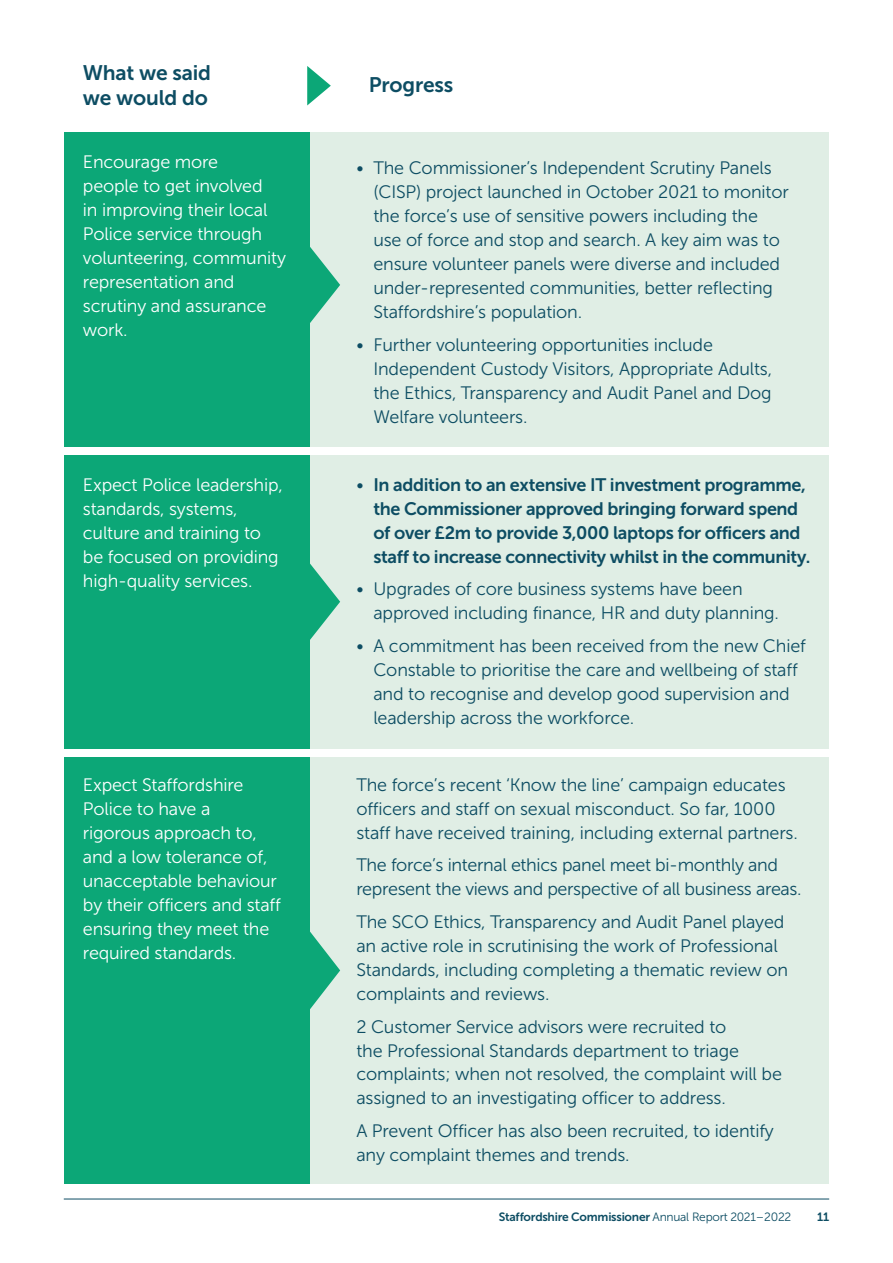
<style>
.page{position:relative;width:893px;height:1263px;background:#fff}
.page>*{position:absolute;margin:0;border:0;box-sizing:border-box;transform-origin:0 0}
.t1{font:21px/25.5px "Museo Sans 700";letter-spacing:-.01em;color:#0d4d63}
.t2{font:18px/24px "Museo Sans 300";letter-spacing:-.01em;color:#0d4d63}
.t3{font:18px/24px "Museo Sans 300";letter-spacing:-.01em;color:#fff}
.t4{font:18px/24px "Museo Sans 700";letter-spacing:-.02em;color:#0d4d63}
.t5{font:12px "Museo Sans 700";letter-spacing:-.02em;color:#0d4d63}
.s1{font-family:"Museo Sans 300"}
</style>
<div class="page">
<svg style="left:307px;top:66px;width:24px;height:39px"></svg>
<div style="left:309px;top:132px;width:520px;height:314px;background:#e0eee5"></div>
<div style="left:64px;top:132px;width:245px;height:314px;background:#0ca777"></div>
<svg style="left:309px;top:243px;width:31px;height:84px"></svg>
<div style="left:309px;top:455px;width:520px;height:293px;background:#e0eee5"></div>
<div style="left:64px;top:455px;width:245px;height:293px;background:#0ca777"></div>
<svg style="left:309px;top:560px;width:31px;height:83px"></svg>
<div style="left:309px;top:757px;width:520px;height:427px;background:#e0eee5"></div>
<div style="left:64px;top:757px;width:245px;height:427px;background:#0ca777"></div>
<svg style="left:309px;top:928px;width:31px;height:85px"></svg>
<hr style="left:64px;top:1199px;width:765px;height:1px;background:#0d4d63">
<p class="t1" style="left:83px;top:60px;width:130px">What we said we would do</p>
<p class="t1" style="left:369px;top:72px;width:86px">Progress</p>
<p class="t3" style="left:83px;top:150px;width:205px">Encourage more<br>people to get involved<br>in improving their local<br>Police service through volunteering, community representation and scrutiny and assurance work.</p>
<p class="t2" style="left:373px;top:156px;width:417px;text-indent:-17px">• The Commissioner’s Independent Scrutiny Panels (CISP) project launched in October 2021 to monitor the force’s use of sensitive powers including the use of force and stop and search. A key aim was to ensure volunteer panels were diverse and included under-represented communities, better reflecting Staffordshire’s population.</p>
<p class="t2" style="left:373px;top:333px;width:400px;text-indent:-17px">• Further volunteering opportunities include Independent Custody Visitors, Appropriate Adults, the Ethics, Transparency and Audit Panel and Dog Welfare volunteers.</p>
<p class="t3" style="left:83px;top:473px;width:201px">Expect Police leadership, standards, systems, culture and training to be focused on providing high-quality services.</p>
<p class="t4" style="left:373px;top:473px;width:438px;text-indent:-17px"><span class="s1">•</span> In addition to an extensive IT investment programme, the Commissioner approved bringing forward spend of over £2m to provide 3,000 laptops for officers and staff to increase connectivity whilst in the community.</p>
<p class="t2" style="left:373px;top:577px;width:407px;text-indent:-17px">• Upgrades of core business systems have been approved including finance, HR and duty planning.</p>
<p class="t2" style="left:373px;top:634px;width:434px;text-indent:-17px">• A commitment has been received from the new Chief Constable to prioritise the care and wellbeing of staff and to recognise and develop good supervision and leadership across the workforce.</p>
<p class="t3" style="left:83px;top:773px;width:200px">Expect Staffordshire<br>Police to have a rigorous approach to, and a low tolerance of, unacceptable behaviour by their officers and staff ensuring they meet the required standards.</p>
<p class="t2" style="left:356px;top:773px;width:443px">The force’s recent ‘Know the line’ campaign educates officers and staff on sexual misconduct. So far, 1000 staff have received training, including external partners.</p>
<p class="t2" style="left:356px;top:853px;width:447px">The force’s internal ethics panel meet bi-monthly and represent the views and perspective of all business areas.</p>
<p class="t2" style="left:356px;top:910px;width:433px">The SCO Ethics, Transparency and Audit Panel played an active role in scrutinising the work of Professional Standards, including completing a thematic review on complaints and reviews.</p>
<p class="t2" style="left:356px;top:1014px;width:427px">2 Customer Service advisors were recruited to<br>the Professional Standards department to triage complaints; when not resolved, the complaint will be assigned to an investigating officer to address.</p>
<p class="t2" style="left:356px;top:1119px;width:419px">A Prevent Officer has also been recruited, to identify any complaint themes and trends.</p>
<p class="t5" style="left:499px;top:1210px;width:294px">Staffordshire Commissioner <span class="s1">Annual Report 2021–2022</span></p>
<p class="t5" style="left:817px;top:1210px;width:14px">11</p>
</div>
